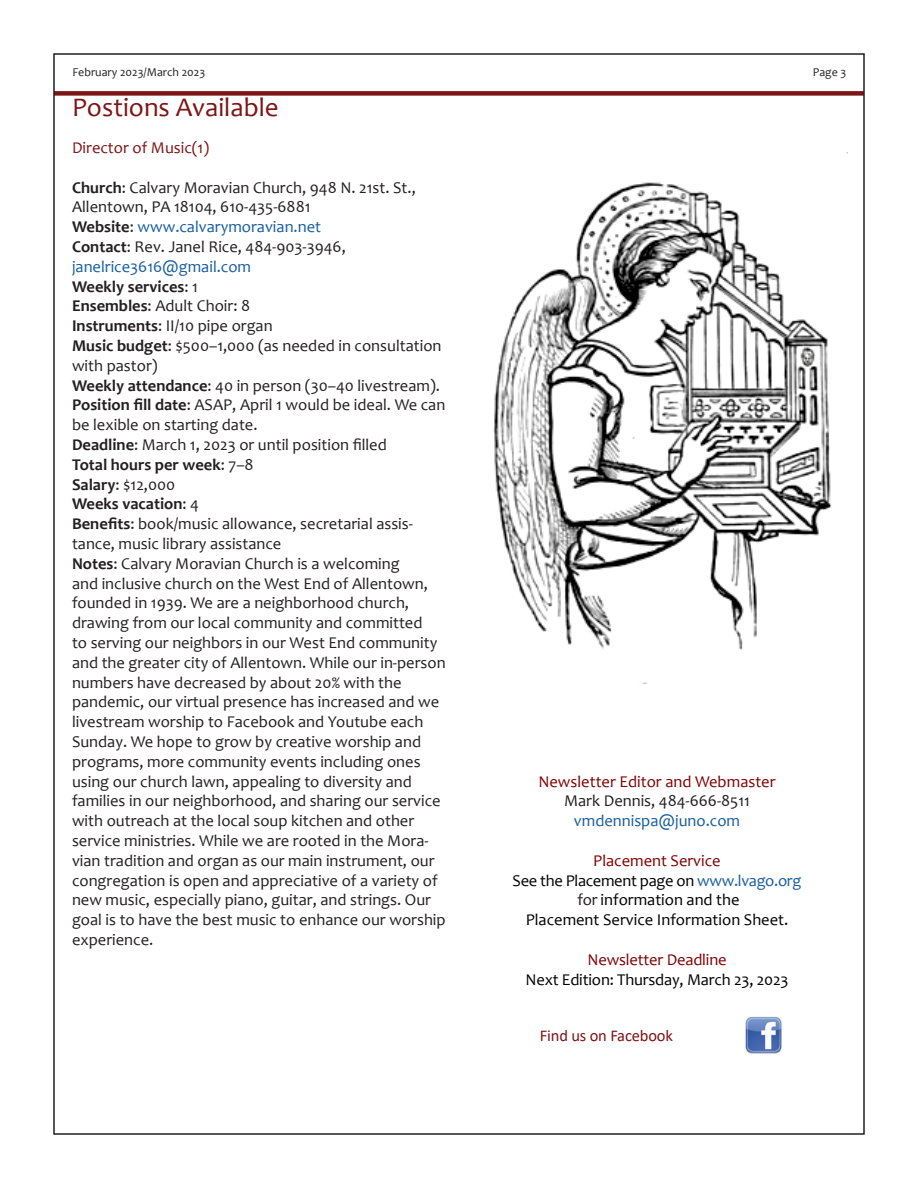
<style>
.page{position:relative;width:918px;height:1188px;background:#fff}
.page>*{position:absolute;margin:0;border:0;box-sizing:border-box;transform-origin:0 0}
.t1{font:27px "Candara";color:#7d1416}
.t2{font:16.5px/19.8px "Candara";color:#231f20}
.t3{font:16.5px/19.8px "Candara";letter-spacing:-.01em;color:#000;text-align:center}
.t4{font:16.5px/19.8px "Candara";color:#800000;text-align:center}
.t5{font:700 16.5px "Candara";color:#231f20}
.t6{font:16.5px "Candara";color:#175d9e}
.t7{font:16.5px "Candara";color:#7d1416}
.t8{font:16.5px "Calibri";letter-spacing:-.01em;color:#7d1416}
.t9{font:12px "Candara";color:#231f20}
.s1{font-weight:700}
.s2{font-weight:700;color:#231f20}
.s3{color:#231f20}
.s4{color:#175d9e}
.s5{font-weight:400}
.s6{color:#800000}
</style>
<div class="page">
<img style="left:493px;top:152px;width:355px;height:532px">
<img style="left:745px;top:1016px;width:37px;height:38px">
<div style="left:54px;top:91px;width:810px;height:5px;background:#7d1416"></div>
<p class="t9" style="left:72px;top:65px;width:134px">February 2023/March 2023</p>
<p class="t9" style="left:813px;top:65px;width:35px">Page 3</p>
<p class="t1" style="left:72px;top:90px;width:208px">Postions Available</p>
<p class="t7" style="left:72px;top:137px;width:139px">Director of Music(1)</p>
<p class="t2" style="left:72px;top:177px;width:345px"><span class="s1">Church</span>: Calvary Moravian Church, 948 N. 21st. St.,<br>Allentown, PA 18104, 610-435-6881</p>
<p class="t6" style="left:72px;top:216px;width:251px"><span class="s2">Website</span><span class="s3">:</span> www.calvarymoravian.net</p>
<p class="t2" style="left:72px;top:237px;width:275px"><span class="s1">Contact</span>: Rev. Janel Rice, 484-903-3946, <span class="s4">janelrice3616@gmail.com</span></p>
<p class="t5" style="left:72px;top:276px;width:128px">Weekly services<span class="s5">: 1</span></p>
<p class="t2" style="left:72px;top:296px;width:180px"><span class="s1">Ensembles</span>: Adult Choir: 8</p>
<p class="t2" style="left:72px;top:316px;width:202px"><span class="s1">Instruments</span>: II/10 pipe organ</p>
<p class="t2" style="left:72px;top:336px;width:371px"><span class="s1">Music budget</span>: $500–1,000 (as needed in consultation with pastor)</p>
<p class="t2" style="left:72px;top:375px;width:370px"><span class="s1">Weekly attendance</span>: 40 in person (30–40 livestream).</p>
<p class="t2" style="left:72px;top:395px;width:375px"><span class="s1">Position fill date</span>: ASAP, April 1 would be ideal. We can be lexible on starting date.</p>
<p class="t2" style="left:72px;top:435px;width:316px"><span class="s1">Deadline</span>: March 1, 2023 or until position filled</p>
<p class="t5" style="left:72px;top:454px;width:183px">Total hours per week<span class="s5">: 7–8</span></p>
<p class="t2" style="left:72px;top:474px;width:105px"><span class="s1">Salary</span>: $12,000</p>
<p class="t5" style="left:72px;top:494px;width:129px">Weeks vacation<span class="s5">: 4</span></p>
<p class="t2" style="left:72px;top:514px;width:342px"><span class="s1">Benefits</span>: book/music allowance, secretarial assis&shy;tance, music library assistance</p>
<p class="t2" style="left:72px;top:553px;width:375px"><span class="s1">Notes</span>: Calvary Moravian Church is a welcoming<br>and inclusive church on the West End of Allentown, founded in 1939. We are a neighborhood church, drawing from our local community and committed<br>to serving our neighbors in our West End community and the greater city of Allentown. While our in-person numbers have decreased by about 20% with the pandemic, our virtual presence has increased and we livestream worship to Facebook and Youtube each Sunday. We hope to grow by creative worship and programs, more community events including ones using our church lawn, appealing to diversity and families in our neighborhood, and sharing our service with outreach at the local soup kitchen and other service ministries. While we are rooted in the Mora&shy;vian tradition and organ as our main instrument, our congregation is open and appreciative of a variety of new music, especially piano, guitar, and strings. Our goal is to have the best music to enhance our worship experience.</p>
<p class="t4" style="left:538px;top:771px;width:239px">Newsletter Editor and Webmaster<br><span class="s3">Mark Dennis, 484-666-8511 </span><span class="s4">vmdennispa@juno.com</span></p>
<p class="t3" style="left:513px;top:850px;width:290px"><span class="s6">Placement Service<br></span>See the Placement page on <span class="s4">www.lvago.org </span><span class="s3">for</span> information and the<br>Placement Service Information Sheet.</p>
<p class="t3" style="left:525px;top:949px;width:265px"><span class="s6">Newsletter Deadline<br></span>Next Edition: Thursday, March 23, 2023</p>
<p class="t8" style="left:540px;top:1024px;width:135px">Find us on Facebook</p>
</div>
